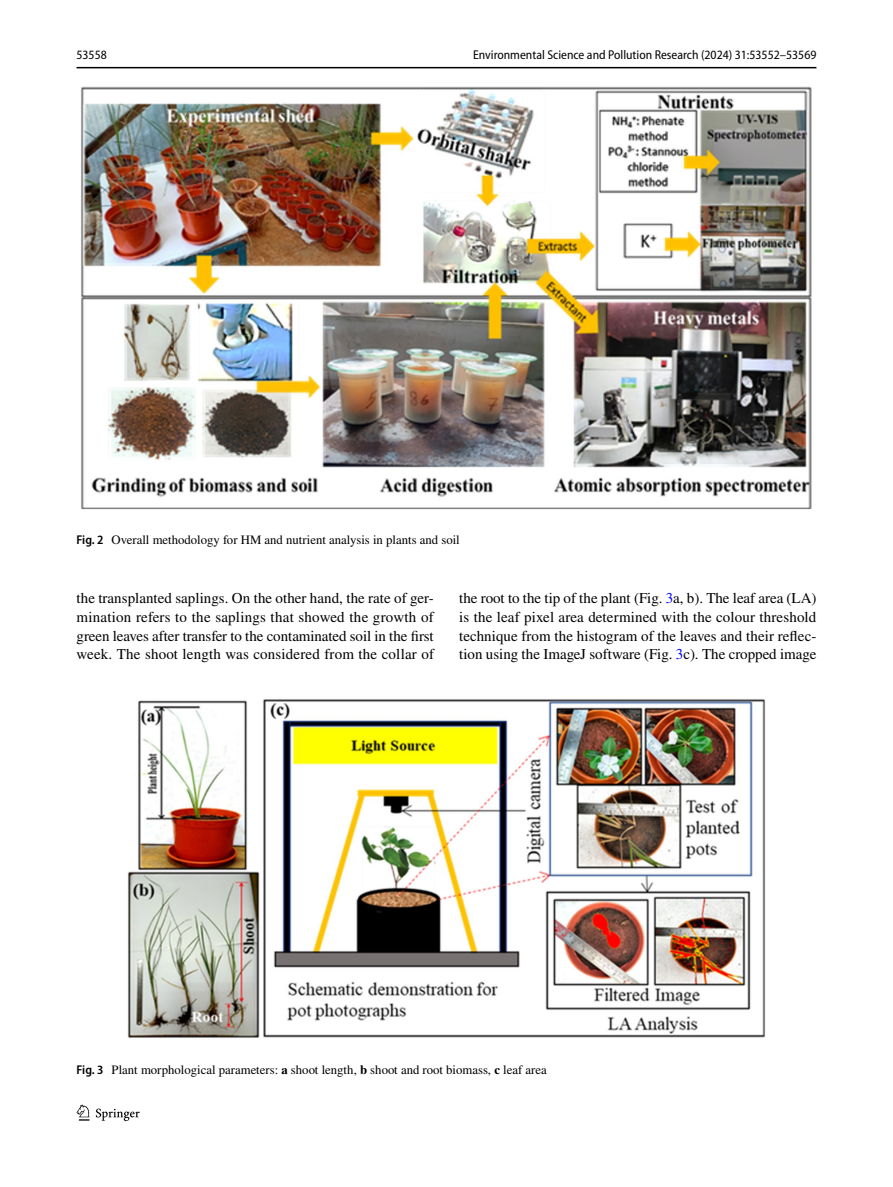
<style>
.page{position:relative;width:893px;height:1187px;background:#fff}
.page>*{position:absolute;margin:0;border:0;box-sizing:border-box;transform-origin:0 0}
.t1{font:15px/18.8px "STIX";color:#000;text-align:justify}
.t2{font:12.75px "STIX";color:#000}
.t3{font:semi-condensed 12.75px "Myriad Pro";color:#000}
.s1{font-family:"Myriad Pro";font-weight:600;font-stretch:semi-condensed}
.s2{color:#00f}
.s3{font-weight:700}
</style>
<div class="page">
<hr style="left:77px;top:67px;width:739px;height:1px;background:#000">
<svg style="left:77px;top:1104px;width:12px;height:16px"></svg>
<svg style="left:96px;top:1108px;width:44px;height:12px"></svg>
<img style="left:81px;top:87px;width:731px;height:422px">
<img style="left:128px;top:699px;width:637px;height:339px">
<p class="t3" style="left:77px;top:48px;width:32px">53558</p>
<p class="t3" style="left:473px;top:48px;width:345px">Environmental Science and Pollution Research (2024) 31:53552–53569</p>
<p class="t2" style="left:77px;top:531px;width:385px"><span class="s1">Fig. 2</span> Overall methodology for HM and nutrient analysis in plants and soil</p>
<p class="t1" style="left:77px;top:589px;width:359px">the transplanted saplings. On the other hand, the rate of ger&shy;mination refers to the saplings that showed the growth of green leaves after transfer to the contaminated soil in the first week. The shoot length was considered from the collar of</p>
<p class="t1" style="left:459px;top:589px;width:359px">the root to the tip of the plant (Fig. <span class="s2">3</span>a, b). The leaf area (LA) is the leaf pixel area determined with the colour threshold technique from the histogram of the leaves and their reflec&shy;tion using the ImageJ software (Fig. <span class="s2">3</span>c). The cropped image</p>
<p class="t2" style="left:77px;top:1060px;width:472px"><span class="s1">Fig. 3</span> Plant morphological parameters: <span class="s3">a</span> shoot length, <span class="s3">b</span> shoot and root biomass, <span class="s3">c</span> leaf area</p>
</div>
